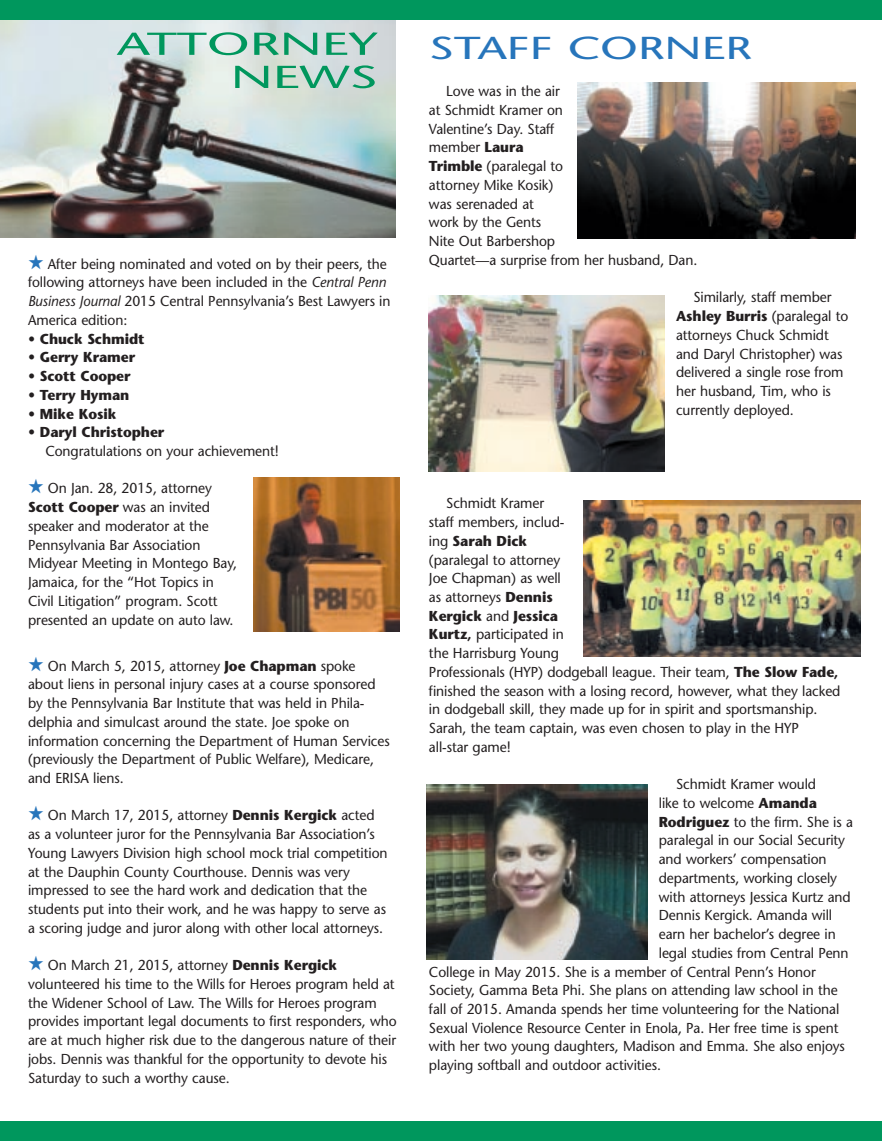
<style>
.page{position:relative;width:882px;height:1141px;background:#fff}
.page>*{position:absolute;margin:0;border:0;box-sizing:border-box;transform-origin:0 0}
.t1{font:31.65px/33.2px "Stone Sans";color:#00975d;text-align:right;scale:1.7 1}
.t2{font:31.65px "Stone Sans";color:#2775bb;scale:1.5 1}
.t3{font:14.4px/18.8px "Stone Sans";letter-spacing:-.005em;color:#231f20;scale:.96 1}
.t4{font:700 14.4px "Stone Sans";letter-spacing:-.005em;color:#231f20;scale:.96 1}
.s1{color:#2775bb}
.s2{font-style:italic}
.s3{font-weight:700}
</style>
<div class="page">
<img style="left:0;top:19px;width:395px;height:219px">
<div style="left:0;top:0;width:881px;height:19px;background:#00975d"></div>
<div style="left:0;top:1121px;width:881px;height:19px;background:#00975d"></div>
<img style="left:577px;top:83px;width:277px;height:156px">
<img style="left:583px;top:500px;width:277px;height:156px">
<img style="left:428px;top:296px;width:236px;height:175px">
<img style="left:426px;top:784px;width:221px;height:175px">
<img style="left:253px;top:477px;width:146px;height:155px">
<h1 class="t1" style="left:117px;top:31px;width:155px">ATTORNEY<br>NEWS</h1>
<p class="t3" style="left:28px;top:256px;width:379px"><span class="s1">★</span> After being nominated and voted on by their peers, the following attorneys have been included in the <span class="s2">Central Penn Business Journal</span> 2015 Central Pennsylvania’s Best Lawyers in America edition:</p>
<p class="t4" style="left:28px;top:333px;width:123px">• Chuck Schmidt</p>
<p class="t4" style="left:28px;top:352px;width:113px">• Gerry Kramer</p>
<p class="t4" style="left:28px;top:370px;width:108px">• Scott Cooper</p>
<p class="t4" style="left:28px;top:389px;width:107px">• Terry Hyman</p>
<p class="t4" style="left:28px;top:408px;width:93px">• Mike Kosik</p>
<p class="t4" style="left:28px;top:426px;width:143px">• Daryl Christopher</p>
<p class="t3" style="left:45px;top:443px;width:245px">Congratulations on your achievement!</p>
<p class="t3" style="left:28px;top:480px;width:219px"><span class="s1">★</span> On Jan. 28, 2015, attorney<br><span class="s3">Scott Cooper</span> was an invited speaker and moderator at the<br>Pennsylvania Bar Association<br>Midyear Meeting in Montego Bay,<br>Jamaica, for the “Hot Topics in<br>Civil Litigation” program. Scott presented an update on auto law.</p>
<p class="t3" style="left:28px;top:657px;width:378px"><span class="s1">★</span> On March 5, 2015, attorney <span class="s3">Joe Chapman</span> spoke about liens in personal injury cases at a course sponsored by the Pennsylvania Bar Institute that was held in Phila&shy;delphia and simulcast around the state. Joe spoke on information concerning the Department of Human Services (previously the Department of Public Welfare), Medicare, and ERISA liens.</p>
<p class="t3" style="left:28px;top:807px;width:376px"><span class="s1">★</span> On March 17, 2015, attorney <span class="s3">Dennis Kergick</span> acted as a volunteer juror for the Pennsylvania Bar Association’s Young Lawyers Division high school mock trial competition at the Dauphin County Courthouse. Dennis was very impressed to see the hard work and dedication that the students put into their work, and he was happy to serve as a scoring judge and juror along with other local attorneys.</p>
<p class="t3" style="left:28px;top:957px;width:385px"><span class="s1">★</span> On March 21, 2015, attorney <span class="s3">Dennis Kergick </span>volunteered his time to the Wills for Heroes program held at the Widener School of Law. The Wills for Heroes program provides important legal documents to first responders, who are at much higher risk due to the dangerous nature of their jobs. Dennis was thankful for the opportunity to devote his Saturday to such a worthy cause.</p>
<h1 class="t2" style="left:429px;top:36px;width:216px">STAFF CORNER</h1>
<p class="t3" style="left:429px;top:83px;width:281px;text-indent:17px">Love was in the air<br>at Schmidt Kramer on<br>Valentine’s Day. Staff<br>member <span class="s3">Laura<br>Trimble</span> (paralegal to<br>attorney Mike Kosik)<br>was serenaded at<br>work by the Gents<br>Nite Out Barbershop<br>Quartet—a surprise from her husband, Dan.</p>
<p class="t3" style="left:676px;top:289px;width:181px;text-indent:17px">Similarly, staff member<br><span class="s3">Ashley Burris</span> (paralegal to attorneys Chuck Schmidt and Daryl Christopher) was delivered a single rose from her husband, Tim, who is currently deployed.</p>
<p class="t3" style="left:429px;top:495px;width:430px;text-indent:17px">Schmidt Kramer<br>staff members, includ-<br>ing <span class="s3">Sarah Dick<br></span>(paralegal to attorney<br>Joe Chapman) as well<br>as attorneys <span class="s3">Dennis<br>Kergick</span> and <span class="s3">Jessica<br>Kurtz,</span> participated in<br>the Harrisburg Young<br>Professionals (HYP) dodgeball league. Their team, <span class="s3">The Slow Fade, </span>finished the season with a losing record, however, what they lacked in dodgeball skill, they made up for in spirit and sportsmanship.<br>Sarah, the team captain, was even chosen to play in the HYP all-star game!</p>
<p class="t3" style="left:676px;top:776px;width:147px">Schmidt Kramer would</p>
<p class="t3" style="left:658px;top:795px;width:166px">like to welcome <span class="s3">Amanda</span></p>
<p class="t3" style="left:658px;top:813px;width:204px"><span class="s3">Rodriguez</span> to the firm. She is a</p>
<p class="t3" style="left:658px;top:832px;width:195px">paralegal in our Social Security</p>
<p class="t3" style="left:658px;top:851px;width:176px">and workers’ compensation</p>
<p class="t3" style="left:658px;top:870px;width:187px">departments, working closely</p>
<p class="t3" style="left:658px;top:888px;width:201px">with attorneys Jessica Kurtz and</p>
<p class="t3" style="left:658px;top:907px;width:182px">Dennis Kergick. Amanda will</p>
<p class="t3" style="left:658px;top:926px;width:186px">earn her bachelor’s degree in</p>
<p class="t3" style="left:658px;top:945px;width:199px">legal studies from Central Penn</p>
<p class="t3" style="left:429px;top:963px;width:404px">College in May 2015. She is a member of Central Penn’s Honor</p>
<p class="t3" style="left:429px;top:982px;width:427px">Society, Gamma Beta Phi. She plans on attending law school in the</p>
<p class="t3" style="left:429px;top:1001px;width:429px">fall of 2015. Amanda spends her time volunteering for the National</p>
<p class="t3" style="left:429px;top:1019px;width:428px">Sexual Violence Resource Center in Enola, Pa. Her free time is spent</p>
<p class="t3" style="left:429px;top:1038px;width:435px">with her two young daughters, Madison and Emma. She also enjoys</p>
<p class="t3" style="left:429px;top:1057px;width:243px">playing softball and outdoor activities.</p>
</div>
